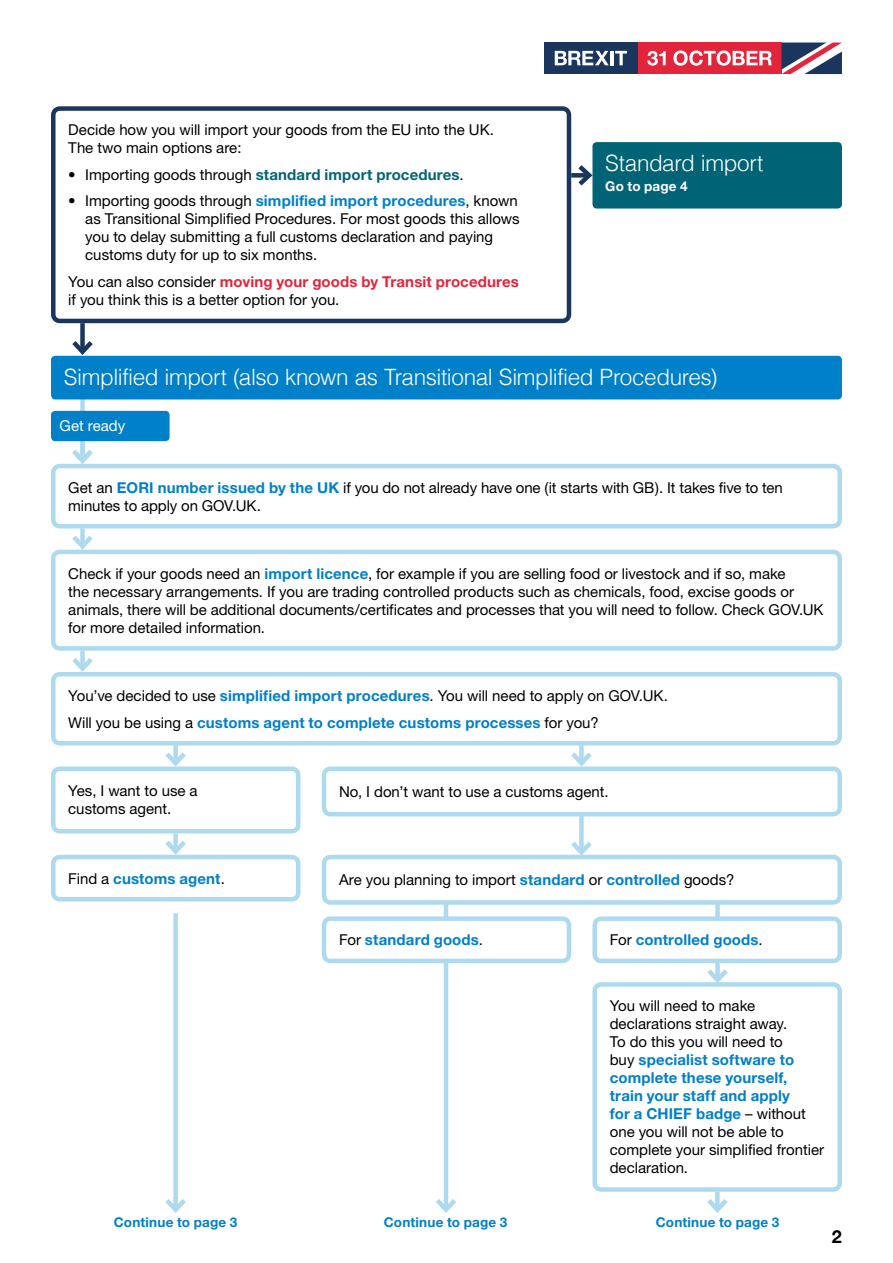
<style>
.page{position:relative;width:893px;height:1263px;background:#fff}
.page>*{position:absolute;margin:0;border:0;box-sizing:border-box;transform-origin:0 0}
.subheading{font:300 22.5px "Helvetica";letter-spacing:-.02em;color:#fff}
.t1{font:700 18px "Helvetica Neue";color:#000}
.Body{font:15px/18px "Helvetica Neue";color:#000}
.Body-2{font:700 15px "Helvetica Neue";letter-spacing:.01em;color:#0080c8}
.Body-3{font:700 15px "Helvetica Neue";letter-spacing:.01em;color:#006476}
.Body-4{font:15px "Helvetica Neue";color:#fff}
.subheading-2{font:700 13.5px "Helvetica Neue";letter-spacing:.015em;color:#0080c8}
.subheading-3{font:700 13.5px "Helvetica Neue";letter-spacing:.01em;color:#fff}
.s1{font-weight:400;color:#000}
.s2{font-weight:700;color:#0080c8}
.s3{font-weight:700;color:#e3253b}
</style>
<div class="page">
<div style="left:80px;top:323px;width:5px;height:29px;background:#1a365e"></div>
<svg style="left:68px;top:336px;width:29px;height:20px"></svg>
<div style="left:51px;top:106px;width:520px;height:217px;border:4px solid #1a365e;border-radius:7px"></div>
<div style="left:571px;top:173px;width:18px;height:5px;background:#1a365e"></div>
<svg style="left:574px;top:165px;width:18px;height:21px"></svg>
<div style="left:592px;top:142px;width:250px;height:67px;background:#006476;border-radius:4px"></div>
<div style="left:544px;top:43px;width:94px;height:31px;background:#1a365e"></div>
<div style="left:638px;top:43px;width:143px;height:31px;background:#e3253b"></div>
<svg style="left:781px;top:43px;width:61px;height:31px"></svg>
<svg style="left:647px;top:51px;width:19px;height:15px"></svg>
<svg style="left:673px;top:51px;width:99px;height:15px"></svg>
<svg style="left:555px;top:51px;width:54px;height:14px"></svg>
<hr style="left:610px;top:51px;width:3px;height:14px;background:#fff">
<svg style="left:615px;top:51px;width:12px;height:14px"></svg>
<div style="left:80px;top:528px;width:5px;height:18px;background:#aedaef"></div>
<svg style="left:68px;top:531px;width:29px;height:19px"></svg>
<svg style="left:80px;top:399px;width:5px;height:43px"></svg>
<div style="left:51px;top:356px;width:791px;height:43px;background:#0080c8;border-radius:4px"></div>
<div style="left:51px;top:411px;width:119px;height:30px;background:#0080c8;border-radius:4px"></div>
<div style="left:51px;top:464px;width:791px;height:64px;border:4px solid #aedaef;border-radius:7px"></div>
<div style="left:51px;top:550px;width:791px;height:101px;border:4px solid #aedaef;border-radius:7px"></div>
<div style="left:80px;top:442px;width:5px;height:18px;background:#aedaef"></div>
<svg style="left:68px;top:449px;width:29px;height:18px"></svg>
<div style="left:173px;top:745px;width:5px;height:18px;background:#aedaef"></div>
<svg style="left:165px;top:748px;width:21px;height:18px"></svg>
<div style="left:80px;top:651px;width:5px;height:18px;background:#aedaef"></div>
<svg style="left:72px;top:653px;width:21px;height:19px"></svg>
<div style="left:51px;top:672px;width:791px;height:73px;border:4px solid #aedaef;border-radius:7px"></div>
<div style="left:579px;top:745px;width:5px;height:18px;background:#aedaef"></div>
<svg style="left:571px;top:748px;width:21px;height:18px"></svg>
<div style="left:579px;top:814px;width:5px;height:38px;background:#aedaef"></div>
<svg style="left:566px;top:837px;width:30px;height:18px"></svg>
<div style="left:173px;top:913px;width:5px;height:297px;background:#aedaef"></div>
<svg style="left:165px;top:1194px;width:21px;height:19px"></svg>
<hr style="left:444px;top:894px;width:4px;height:316px;background:#aedaef">
<svg style="left:436px;top:1194px;width:20px;height:19px"></svg>
<div style="left:715px;top:1192px;width:5px;height:18px;background:#aedaef"></div>
<svg style="left:707px;top:1194px;width:21px;height:19px"></svg>
<div style="left:51px;top:766px;width:249px;height:67px;border:4px solid #aedaef;border-radius:7px"></div>
<div style="left:51px;top:855px;width:249px;height:46px;border:4px solid #aedaef;border-radius:7px"></div>
<div style="left:322px;top:766px;width:520px;height:50px;border:4px solid #aedaef;border-radius:7px"></div>
<div style="left:173px;top:833px;width:5px;height:18px;background:#aedaef"></div>
<svg style="left:161px;top:836px;width:30px;height:22px"></svg>
<div style="left:715px;top:893px;width:5px;height:87px;background:#aedaef"></div>
<svg style="left:707px;top:964px;width:21px;height:18px"></svg>
<div style="left:324px;top:857px;width:516px;height:45px;background:#fff;border-radius:7px"></div>
<div style="left:322px;top:855px;width:520px;height:50px;border:4px solid #aedaef;border-radius:7px"></div>
<div style="left:324px;top:919px;width:245px;height:42px;background:#fff;border-radius:7px"></div>
<div style="left:322px;top:916px;width:249px;height:47px;border:4px solid #aedaef;border-radius:7px"></div>
<div style="left:595px;top:919px;width:245px;height:42px;background:#fff;border-radius:7px"></div>
<div style="left:592px;top:916px;width:250px;height:47px;border:4px solid #aedaef;border-radius:7px"></div>
<div style="left:592px;top:982px;width:250px;height:210px;border:4px solid #aedaef;border-radius:7px"></div>
<p class="Body" style="left:68px;top:121px;width:427px">Decide how you will import your goods from the EU into the UK.<br>The two main options are:</p>
<p class="Body-3" style="left:68px;top:165px;width:397px"><span class="s1">• Importing goods through</span> standard import procedures<span class="s1">.</span></p>
<p class="Body" style="left:85px;top:192px;width:436px;text-indent:-17px">• Importing goods through <span class="s2">simplified import procedures</span>, known as Transitional Simplified Procedures. For most goods this allows you to delay submitting a full customs declaration and paying customs duty for up to six months.</p>
<p class="Body" style="left:68px;top:272px;width:452px">You can also consider <span class="s3">moving your goods by Transit procedures </span>if you think this is a better option for you.</p>
<p class="subheading" style="left:605px;top:144px;width:160px">Standard import</p>
<p class="subheading-3" style="left:605px;top:178px;width:84px">Go to page 4</p>
<p class="subheading" style="left:64px;top:358px;width:655px">Simplified import (also known as Transitional Simplified Procedures)</p>
<p class="Body-4" style="left:60px;top:417px;width:67px">Get ready</p>
<p class="Body" style="left:68px;top:478px;width:716px">Get an <span class="s2">EORI number issued by the UK</span> if you do not already have one (it starts with GB). It takes five to ten minutes to apply on GOV.UK.</p>
<p class="Body" style="left:68px;top:564px;width:757px">Check if your goods need an <span class="s2">import licence</span>, for example if you are selling food or livestock and if so, make<br>the necessary arrangements. If you are trading controlled products such as chemicals, food, excise goods or animals, there will be additional documents/certificates and processes that you will need to follow. Check GOV.UK for more detailed information.</p>
<p class="Body" style="left:68px;top:686px;width:601px">You’ve decided to use <span class="s2">simplified import procedures</span>. You will need to apply on GOV.UK.</p>
<p class="Body-2" style="left:68px;top:713px;width:532px"><span class="s1">Will you be using a</span> customs agent to complete customs processes <span class="s1">for you?</span></p>
<p class="Body" style="left:68px;top:781px;width:131px">Yes, I want to use a customs agent.</p>
<p class="Body" style="left:339px;top:782px;width:271px">No, I don’t want to use a customs agent.</p>
<p class="Body-2" style="left:68px;top:869px;width:158px"><span class="s1">Find a</span> customs agent<span class="s1">.</span></p>
<p class="Body" style="left:339px;top:871px;width:397px">Are you planning to import <span class="s2">standard</span> or <span class="s2">controlled</span> goods?</p>
<p class="Body-2" style="left:339px;top:931px;width:145px"><span class="s1">For</span> standard goods<span class="s1">.</span></p>
<p class="Body-2" style="left:610px;top:931px;width:154px"><span class="s1">For</span> controlled goods<span class="s1">.</span></p>
<p class="Body" style="left:610px;top:997px;width:216px">You will need to make declarations straight away.<br>To do this you will need to<br>buy <span class="s2">specialist software to complete these yourself, train your staff and apply<br>for a CHIEF badge</span> – without one you will not be able to complete your simplified frontier declaration.</p>
<p class="subheading-2" style="left:114px;top:1214px;width:125px">Continue to page 3</p>
<p class="subheading-2" style="left:384px;top:1214px;width:125px">Continue to page 3</p>
<p class="subheading-2" style="left:656px;top:1214px;width:125px">Continue to page 3</p>
<p class="t1" style="left:832px;top:1225px;width:12px">2</p>
</div>
